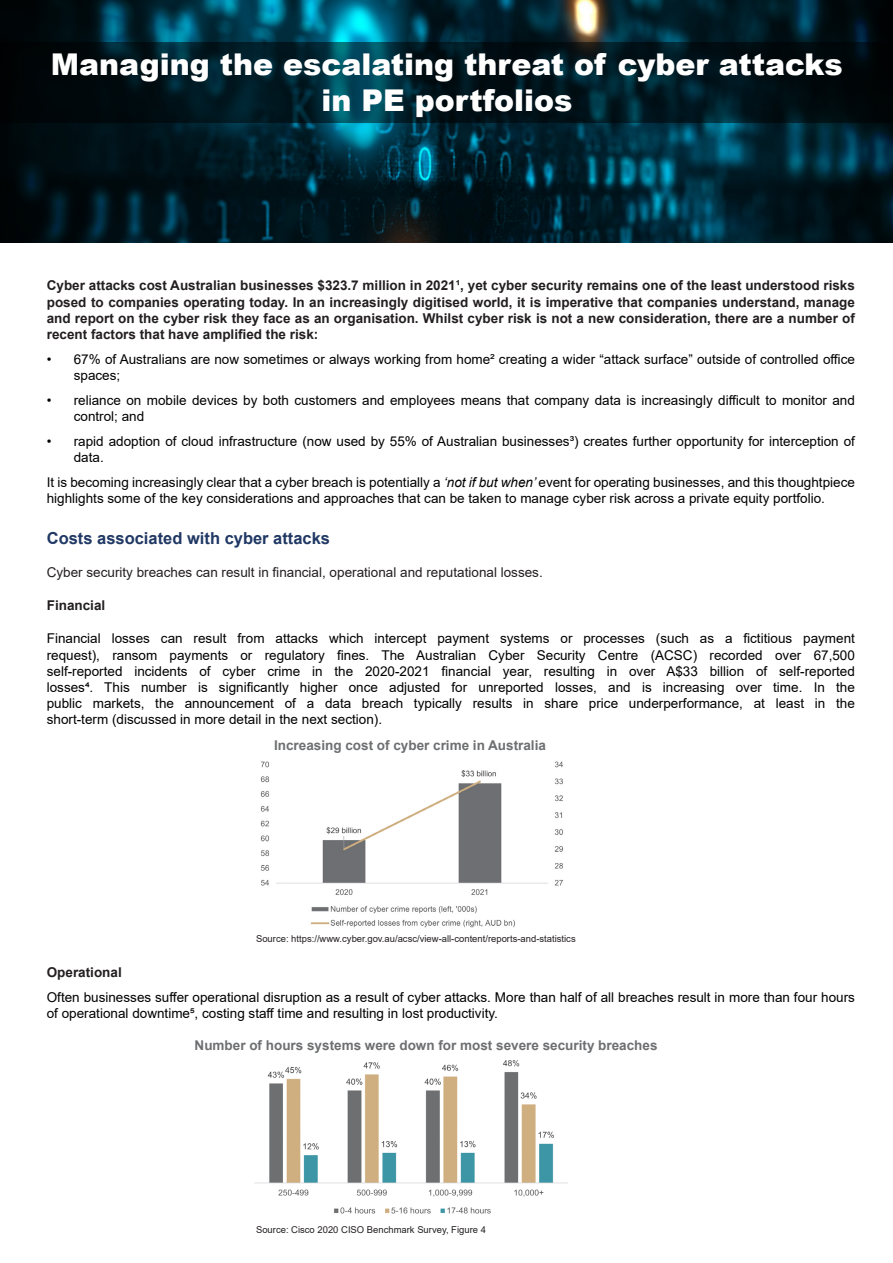
<style>
.page{position:relative;width:893px;height:1263px;background:#fff}
.page>*{position:absolute;margin:0;border:0;box-sizing:border-box;transform-origin:0 0}
.t1{font:900 30px/36px "Arial";color:#fff;text-align:center}
.t2{font:700 16.5px "Arial";color:#203864}
.t3{font:13.5px/16.2px "Arial";color:#000}
.t4{font:700 13.5px/16.2px "Arial";color:#231f20;text-align:justify}
.t5{font:700 13.5px "Arial";color:#6d6f71}
.t6{font:13.5px "Arial";color:#231f20}
.t7{font:9.45px "Arial";color:#231f20}
.s1{font-style:italic}
</style>
<div class="page">
<img style="left:0;top:0;width:893px;height:242px">
<svg style="left:0;top:43px;width:893px;height:80px;background:#001820"></svg>
<img style="left:260px;top:761px;width:304px;height:167px">
<img style="left:254px;top:1060px;width:314px;height:154px">
<p class="t1" style="left:51px;top:46px;width:793px">Managing the escalating threat of cyber attacks in PE portfolios</p>
<p class="t4" style="left:47px;top:278px;width:810px">Cyber attacks cost Australian businesses $323.7 million in 2021¹, yet cyber security remains one of the least understood risks posed to companies operating today. In an increasingly digitised world, it is imperative that companies understand, manage and report on the cyber risk they face as an organisation. Whilst cyber risk is not a new consideration, there are a number of recent factors that have amplified the risk:</p>
<p class="t3" style="left:74px;top:351px;width:783px;text-indent:-27px">• 67% of Australians are now sometimes or always working from home² creating a wider “attack surface” outside of controlled office spaces;</p>
<p class="t3" style="left:74px;top:392px;width:783px;text-indent:-27px">• reliance on mobile devices by both customers and employees means that company data is increasingly difficult to monitor and control; and</p>
<p class="t3" style="left:74px;top:433px;width:783px;text-indent:-27px">• rapid adoption of cloud infrastructure (now used by 55% of Australian businesses³) creates further opportunity for interception of data.</p>
<p class="t3" style="left:47px;top:474px;width:810px">It is becoming increasingly clear that a cyber breach is potentially a <span class="s1">‘not if but when’</span> event for operating businesses, and this thoughtpiece highlights some of the key considerations and approaches that can be taken to manage cyber risk across a private equity portfolio.</p>
<p class="t2" style="left:47px;top:526px;width:285px">Costs associated with cyber attacks</p>
<p class="t6" style="left:47px;top:563px;width:497px">Cyber security breaches can result in financial, operational and reputational losses.</p>
<p class="t4" style="left:47px;top:597px;width:60px">Financial</p>
<p class="t3" style="left:47px;top:630px;width:810px;text-align:justify">Financial losses can result from attacks which intercept payment systems or processes (such as a fictitious payment request), ransom payments or regulatory fines. The Australian Cyber Security Centre (ACSC) recorded over 67,500 self-reported incidents of cyber crime in the 2020-2021 financial year, resulting in over A$33 billion of self-reported losses⁴. This number is significantly higher once adjusted for unreported losses, and is increasing over time. In the public markets, the announcement of a data breach typically results in share price underperformance, at least in the short-term (discussed in more detail in the next section).</p>
<p class="t5" style="left:274px;top:736px;width:273px">Increasing cost of cyber crime in Australia</p>
<p class="t7" style="left:256px;top:932px;width:321px">Source: https://www.cyber.gov.au/acsc/view-all-content/reports-and-statistics</p>
<p class="t4" style="left:47px;top:964px;width:77px">Operational</p>
<p class="t3" style="left:47px;top:988px;width:810px">Often businesses suffer operational disruption as a result of cyber attacks. More than half of all breaches result in more than four hours of operational downtime⁵, costing staff time and resulting in lost productivity.</p>
<p class="t5" style="left:195px;top:1035px;width:464px">Number of hours systems were down for most severe security breaches</p>
<p class="t7" style="left:256px;top:1223px;width:231px">Source: Cisco 2020 CISO Benchmark Survey, Figure 4</p>
</div>
